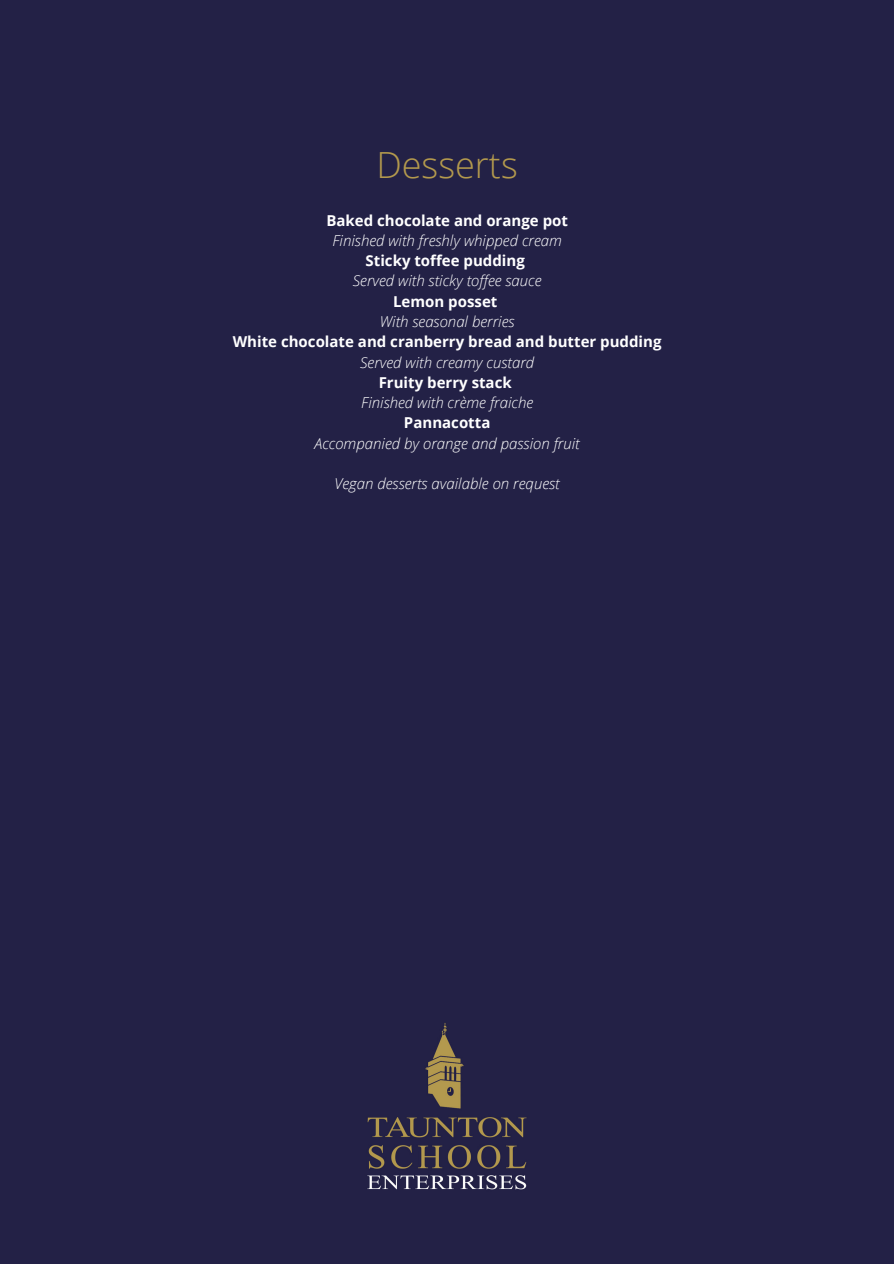
<style>
.page{position:relative;width:894px;height:1264px;background:#fff}
.page>*{position:absolute;margin:0;border:0;box-sizing:border-box;transform-origin:0 0}
.t1{font:300 36px "Open Sans";color:#b3994d}
.t2{font:italic 300 15px "Open Sans";color:#fff}
.t3{font:700 15px "Open Sans";color:#fff}
</style>
<div class="page">
<div style="left:0;top:0;width:893px;height:1263px;background:#232146"></div>
<img style="left:367px;top:1023px;width:160px;height:167px">
<h1 class="t1" style="left:376px;top:140px;width:143px">Desserts</h1>
<p class="t3" style="left:326px;top:209px;width:243px">Baked chocolate and orange pot</p>
<p class="t2" style="left:332px;top:230px;width:231px">Finished with freshly whipped cream</p>
<p class="t3" style="left:365px;top:250px;width:161px">Sticky toffee pudding</p>
<p class="t2" style="left:352px;top:270px;width:190px">Served with sticky toffee sauce</p>
<p class="t3" style="left:393px;top:291px;width:106px">Lemon posset</p>
<p class="t2" style="left:379px;top:311px;width:136px">With seasonal berries</p>
<p class="t3" style="left:233px;top:331px;width:430px">White chocolate and cranberry bread and butter pudding</p>
<p class="t2" style="left:360px;top:351px;width:175px">Served with creamy custard</p>
<p class="t3" style="left:378px;top:372px;width:134px">Fruity berry stack</p>
<p class="t2" style="left:361px;top:392px;width:173px">Finished with crème fraiche</p>
<p class="t3" style="left:404px;top:412px;width:88px">Pannacotta</p>
<p class="t2" style="left:314px;top:432px;width:267px">Accompanied by orange and passion fruit</p>
<p class="t2" style="left:334px;top:473px;width:226px">Vegan desserts available on request</p>
</div>
